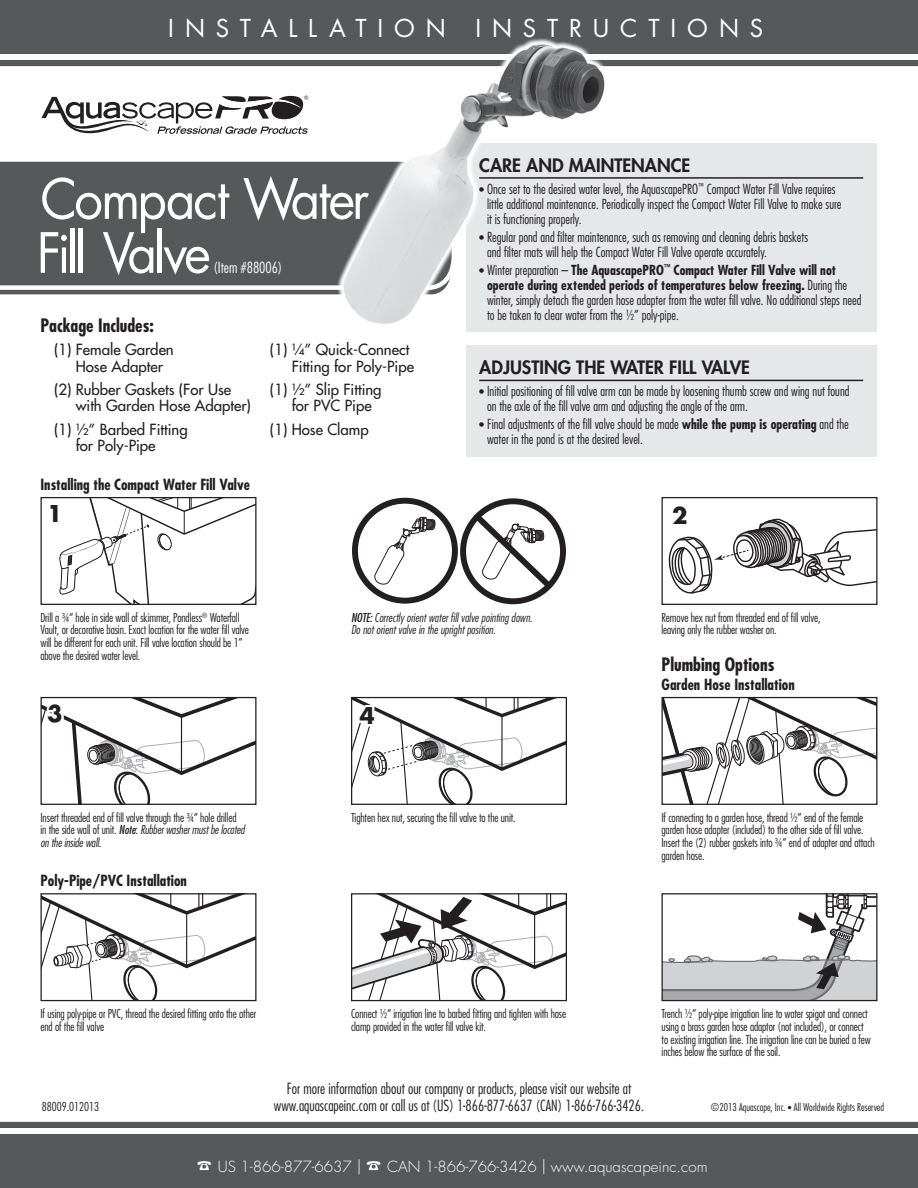
<style>
.page{position:relative;width:918px;height:1188px;background:#fff}
.page>*{position:absolute;margin:0;border:0;box-sizing:border-box;transform-origin:0 0}
.t1{font:54px/54px "Futura Std";letter-spacing:-.06em;color:#fff;scale:.95 1}
.t2{font:24px "Futura Std";letter-spacing:.45em;color:#fff}
.t3{font:700 22.5px "Futura Std";color:#231f20}
.t4{font:800 18px "Futura Std";color:#231f20}
.t5{font:700 condensed 18px "Futura Std";color:#231f20}
.t6{font:500 15px/16.5px "Futura Std";color:#231f20}
.t7{font:300 condensed 15px "Futura Std";color:#231f20}
.t8{font:700 condensed 15px "Futura Std";color:#231f20}
.t9{font:300 15px "Futura Std";color:#fff}
.t10{font:300 condensed 15px "Futura Std";color:#fff}
.t11{font:300 condensed 13.5px/15px "Futura Std";color:#231f20}
.t12{font:300 condensed 12px/12.8px "Futura Std";letter-spacing:-.01em;color:#231f20}
.t13{font:italic 300 condensed 12px/12.8px "Futura Std";color:#231f20}
.t14{font:300 condensed 10.5px "Futura Std";color:#231f20}
.s1{font-size:12px}
.s2{font-weight:700}
.s3{font-weight:400}
.s4{font-weight:400;font-style:italic}
.s5{font-style:italic}
.s6{font-size:9px}
</style>
<div class="page">
<svg style="left:0;top:292px;width:325px;height:3px"></svg>
<div style="left:0;top:161px;width:325px;height:131px;background:#57585a"></div>
<div style="left:0;top:0;width:918px;height:54px;background:#57585a"></div>
<div style="left:0;top:1134px;width:918px;height:54px;background:#57585a"></div>
<div style="left:466px;top:143px;width:411px;height:189px;background:#e6e7e9"></div>
<hr style="left:479px;top:177px;width:384px;height:2px;background:#231f20">
<div style="left:466px;top:346px;width:411px;height:111px;background:#e6e7e9"></div>
<hr style="left:479px;top:380px;width:384px;height:1px;background:#231f20">
<div style="left:40px;top:697px;width:217px;height:108px;border:1px solid #231f20"></div>
<svg style="left:41px;top:698px;width:215px;height:106px"></svg>
<svg style="left:59px;top:499px;width:196px;height:104px"></svg>
<div style="left:40px;top:497px;width:217px;height:108px;border:1px solid #231f20"></div>
<svg style="left:352px;top:696px;width:214px;height:108px"></svg>
<svg style="left:42px;top:895px;width:213px;height:104px"></svg>
<div style="left:40px;top:893px;width:217px;height:108px;border:1px solid #231f20"></div>
<svg style="left:353px;top:895px;width:212px;height:104px"></svg>
<div style="left:351px;top:893px;width:216px;height:108px;border:1px solid #231f20"></div>
<svg style="left:663px;top:895px;width:212px;height:104px"></svg>
<div style="left:661px;top:893px;width:216px;height:108px;border:1px solid #231f20"></div>
<div style="left:0;top:60px;width:918px;height:6px;background:#57585a"></div>
<div style="left:0;top:1122px;width:918px;height:6px;background:#57585a"></div>
<img style="left:325px;top:38px;width:297px;height:308px">
<svg style="left:41px;top:95px;width:268px;height:39px"></svg>
<svg style="left:374px;top:516px;width:62px;height:69px"></svg>
<div style="left:460px;top:498px;width:106px;height:106px;border:6px solid #231f20;border-radius:50%"></div>
<svg style="left:469px;top:508px;width:88px;height:86px"></svg>
<div style="left:352px;top:498px;width:106px;height:106px;border:6px solid #231f20;border-radius:50%"></div>
<svg style="left:663px;top:699px;width:212px;height:104px"></svg>
<div style="left:661px;top:697px;width:216px;height:108px;border:1px solid #231f20"></div>
<svg style="left:668px;top:518px;width:207px;height:76px"></svg>
<div style="left:661px;top:497px;width:216px;height:108px;border:1px solid #231f20"></div>
<h2 class="t2" style="left:168px;top:13px;width:596px">INSTALLATI ON INSTRUC TI ONS</h2>
<h1 class="t1" style="left:37px;top:173px;width:351px">COMPACT WATER<br>FILL VALVE</h1>
<p class="t10" style="left:213px;top:258px;width:71px">(Item #88006)</p>
<h3 class="t5" style="left:40px;top:314px;width:115px">Package Includes:</h3>
<p class="t6" style="left:76px;top:341px;width:100px;text-indent:-22px">(1) Female Garden<br>Hose Adapter</p>
<p class="t6" style="left:76px;top:381px;width:177px;text-indent:-22px">(2) Rubber Gaskets (For Use with Garden Hose Adapter)</p>
<p class="t6" style="left:76px;top:421px;width:113px;text-indent:-22px">(1) ½” Barbed Fitting for Poly-Pipe</p>
<p class="t8" style="left:40px;top:475px;width:211px">Installing the Compact Water Fill Valve</p>
<h3 class="t3" style="left:47px;top:499px;width:17px">1</h3>
<p class="t6" style="left:292px;top:341px;width:124px;text-indent:-22px">(1) ¼” Quick-Connect<br>Fitting for Poly-Pipe</p>
<p class="t6" style="left:292px;top:381px;width:91px;text-indent:-22px">(1) ½” Slip Fitting for PVC Pipe</p>
<p class="t6" style="left:270px;top:421px;width:100px">(1) Hose Clamp</p>
<h3 class="t4" style="left:479px;top:154px;width:213px">CARE AND MAINTENANCE</h3>
<p class="t11" style="left:487px;top:181px;width:356px;text-indent:-8px"><span class="s1">•</span> Once set to the desired water level, the AquascapePRO<sup>™</sup> Compact Water Fill Valve requires little additional maintenance. Periodically inspect the Compact Water Fill Valve to make sure it is functioning properly.</p>
<p class="t11" style="left:487px;top:229px;width:323px;text-indent:-8px"><span class="s1">•</span> Regular pond and filter maintenance, such as removing and cleaning debris baskets and filter mats will help the Compact Water Fill Valve operate accurately.</p>
<p class="t11" style="left:487px;top:262px;width:376px;text-indent:-8px"><span class="s1">•</span> Winter preparation – <span class="s2">The AquascapePRO</span><sup>™</sup> <span class="s2">Compact Water Fill Valve will not operate during extended periods of temperatures below freezing.</span> During the winter, simply detach the garden hose adapter from the water fill valve. No additional steps need to be taken to clear water from the ½” poly-pipe.</p>
<h3 class="t4" style="left:479px;top:356px;width:272px">ADJUSTING THE WATER FILL VALVE</h3>
<p class="t11" style="left:487px;top:384px;width:364px;text-indent:-8px"><span class="s1">•</span> Initial positioning of fill valve arm can be made by loosening thumb screw and wing nut found on the axle of the fill valve arm and adjusting the angle of the arm.</p>
<p class="t11" style="left:487px;top:417px;width:363px;text-indent:-8px"><span class="s1">•</span> Final adjustments of the fill valve should be made <span class="s2">while the pump is operating</span> and the water in the pond is at the desired level.</p>
<h3 class="t3" style="left:672px;top:501px;width:17px">2</h3>
<p class="t13" style="left:351px;top:611px;width:183px"><span class="s3">NOTE:</span> Correctly orient water fill valve pointing down.<br>Do not orient valve in the upright position.</p>
<p class="t12" style="left:40px;top:611px;width:210px">Drill a ¾“ hole in side wall of skimmer, Pondless<sup>®</sup> Waterfall Vault, or decorative basin. Exact location for the water fill valve will be different for each unit. Fill valve location should be 1” above the desired water level.</p>
<p class="t12" style="left:662px;top:611px;width:161px">Remove hex nut from threaded end of fill valve, leaving only the rubber washer on.</p>
<h3 class="t5" style="left:662px;top:653px;width:114px">Plumbing Options</h3>
<p class="t8" style="left:662px;top:676px;width:135px">Garden Hose Installation</p>
<h3 class="t3" style="left:47px;top:699px;width:17px">3</h3>
<h3 class="t3" style="left:360px;top:701px;width:17px">4</h3>
<p class="t12" style="left:41px;top:811px;width:206px">Insert threaded end of fill valve through the ¾“ hole drilled in the side wall of unit. <span class="s4">Note</span>: <span class="s5">Rubber washer must be located on the inside wall.</span></p>
<p class="t12" style="left:351px;top:811px;width:166px">Tighten hex nut, securing the fill valve to the unit.</p>
<p class="t12" style="left:662px;top:811px;width:215px">If connecting to a garden hose, thread ½” end of the female garden hose adapter (included) to the other side of fill valve.<br>Insert the (2) rubber gaskets into ¾” end of adapter and attach garden hose.</p>
<p class="t8" style="left:40px;top:872px;width:148px">Poly-Pipe/PVC Installation</p>
<p class="t12" style="left:41px;top:1007px;width:217px">If using poly-pipe or PVC, thread the desired fitting onto the other end of the fill valve</p>
<p class="t12" style="left:351px;top:1007px;width:217px">Connect ½“ irrigation line to barbed fitting and tighten with hose clamp provided in the water fill valve kit.</p>
<p class="t12" style="left:662px;top:1007px;width:211px">Trench ½“ poly-pipe irrigation line to water spigot and connect using a brass garden hose adaptor (not included), or connect to existing irrigation line. The irrigation line can be buried a few inches below the surface of the soil.</p>
<p class="t7" style="left:287px;top:1080px;width:346px">For more information about our company or products, please visit our website at</p>
<p class="t12" style="left:42px;top:1100px;width:59px">88009.012013</p>
<p class="t7" style="left:274px;top:1097px;width:372px">www.aquascapeinc.com or call us at (US) 1-866-877-6637 (CAN) 1-866-766-3426.</p>
<p class="t14" style="left:711px;top:1101px;width:175px">©2013 Aquascape, Inc. <span class="s6">•</span> All Worldwide Rights Reserved</p>
<p class="t9" style="left:197px;top:1157px;width:512px">☎ US 1-866-877-6637 | ☎ CAN 1-866-766-3426 | www.aquascapeinc.com</p>
</div>
